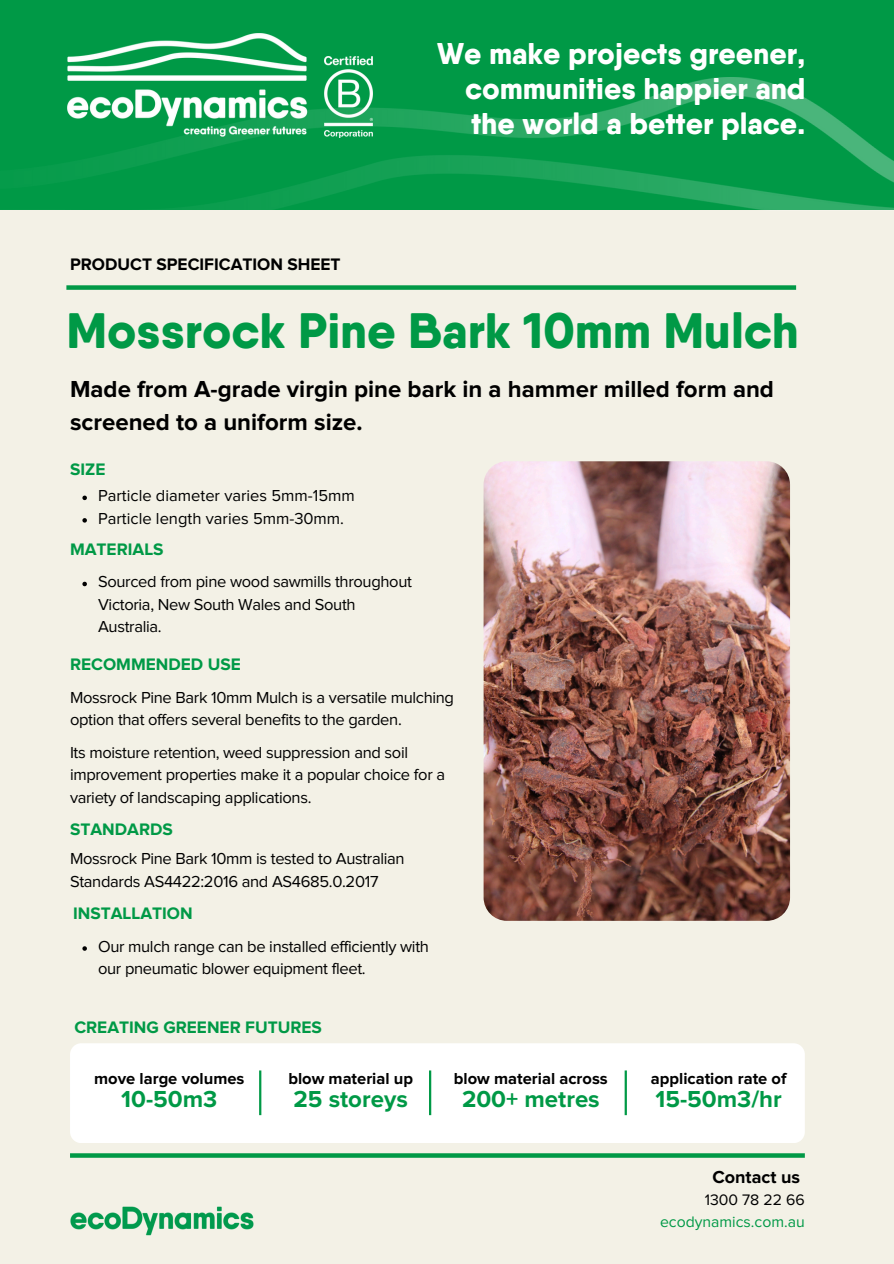
<style>
.page{position:relative;width:894px;height:1264px;background:#fff}
.page>*{position:absolute;margin:0;border:0;box-sizing:border-box;transform-origin:0 0}
.t1{font:800 49.65px "Qanelas Soft";color:#009946}
.t2{font:800 30px/34.8px "Qanelas Soft";color:#fff;text-align:justify}
.t3{font:700 24px/32.7px "Proxima Nova";color:#000}
.t4{font:700 24px "Proxima Nova";color:#009946}
.t5{font:700 18px "Proxima Nova";color:#000}
.t6{font:700 17.25px "Proxima Nova";color:#009946}
.t7{font:700 17.25px "Proxima Nova";color:#000}
.t8{font:16.5px/22.5px "Proxima Nova";letter-spacing:-.02em;color:#000}
.t9{font:700 16.5px "Proxima Nova";color:#000}
.t10{font:16.5px "Proxima Nova";color:#000}
.t11{font:15.75px "Proxima Nova";color:#009946}
.t12{font:15.75px "Proxima Nova";color:#000}
</style>
<div class="page">
<div style="left:0;top:0;width:893px;height:1263px;background:#f3f1e6"></div>
<img style="left:70px;top:1206px;width:183px;height:29px">
<svg style="left:70px;top:1153px;width:734px;height:4px;background:#109e50"></svg>
<div style="left:66px;top:285px;width:729px;height:5px;background:#009946"></div>
<img style="left:483px;top:461px;width:306px;height:459px;border-radius:23px">
<div style="left:0;top:0;width:893px;height:210px;background:#009946"></div>
<img style="left:86px;top:77px;width:807px;height:133px">
<svg style="left:82px;top:581px;width:5px;height:5px"></svg>
<svg style="left:82px;top:495px;width:5px;height:5px"></svg>
<svg style="left:82px;top:518px;width:5px;height:4px"></svg>
<svg style="left:82px;top:946px;width:5px;height:4px"></svg>
<div style="left:70px;top:1043px;width:734px;height:100px;background:#fff;border-radius:11px"></div>
<hr style="left:259px;top:1070px;width:2px;height:45px;background:#009946">
<hr style="left:429px;top:1070px;width:2px;height:45px;background:#009946">
<hr style="left:624px;top:1070px;width:2px;height:45px;background:#009946">
<img style="left:67px;top:33px;width:240px;height:105px">
<img style="left:324px;top:57px;width:48px;height:81px">
<h4 class="t7" style="left:70px;top:257px;width:272px">PRODUCT SPECIFICATION SHEET</h4>
<p class="t2" style="left:465px;top:36px;width:341px;text-indent:-28px">We make projects greener, communities happier and the world a better place.</p>
<h1 class="t1" style="left:66px;top:299px;width:733px">Mossrock Pine Bark 10mm Mulch</h1>
<h3 class="t3" style="left:70px;top:374px;width:705px">Made from A-grade virgin pine bark in a hammer milled form and screened to a uniform size.</h3>
<p class="t6" style="left:70px;top:461px;width:37px">SIZE</p>
<p class="t10" style="left:98px;top:488px;width:258px">Particle diameter varies 5mm-15mm</p>
<p class="t10" style="left:98px;top:510px;width:247px">Particle length varies 5mm-30mm.</p>
<h4 class="t6" style="left:70px;top:541px;width:95px">MATERIALS</h4>
<h4 class="t8" style="left:98px;top:571px;width:315px">Sourced from pine wood sawmills throughout<br>Victoria, New South Wales and South<br>Australia.</h4>
<h4 class="t6" style="left:70px;top:656px;width:172px">RECOMMENDED USE</h4>
<p class="t8" style="left:70px;top:686px;width:385px">Mossrock Pine Bark 10mm Mulch is a versatile mulching option that offers several benefits to the garden.</p>
<p class="t8" style="left:70px;top:741px;width:376px">Its moisture retention, weed suppression and soil improvement properties make it a popular choice for a variety of landscaping applications.</p>
<p class="t6" style="left:70px;top:821px;width:104px">STANDARDS</p>
<h4 class="t8" style="left:70px;top:848px;width:336px">Mossrock Pine Bark 10mm is tested to Australian<br>Standards AS4422:2016 and AS4685.0.2017</h4>
<p class="t6" style="left:73px;top:905px;width:121px">INSTALLATION</p>
<p class="t8" style="left:98px;top:935px;width:332px">Our mulch range can be installed efficiently with our pneumatic blower equipment fleet.</p>
<h5 class="t6" style="left:74px;top:1018px;width:249px">CREATING GREENER FUTURES</h5>
<h5 class="t9" style="left:94px;top:1071px;width:152px">move large volumes</h5>
<h5 class="t4" style="left:121px;top:1087px;width:97px">10-50m3</h5>
<h4 class="t9" style="left:288px;top:1071px;width:126px">blow material up</h4>
<h4 class="t4" style="left:293px;top:1087px;width:116px">25 storeys</h4>
<h5 class="t9" style="left:454px;top:1071px;width:155px">blow material across</h5>
<h5 class="t4" style="left:462px;top:1087px;width:139px">200+ metres</h5>
<h5 class="t9" style="left:650px;top:1071px;width:137px">application rate of</h5>
<h5 class="t4" style="left:655px;top:1087px;width:128px">15-50m3/hr</h5>
<p class="t5" style="left:712px;top:1168px;width:89px">Contact us</p>
<p class="t12" style="left:704px;top:1192px;width:102px">1300 78 22 66</p>
<h4 class="t11" style="left:659px;top:1214px;width:146px">ecodynamics.com.au</h4>
</div>
